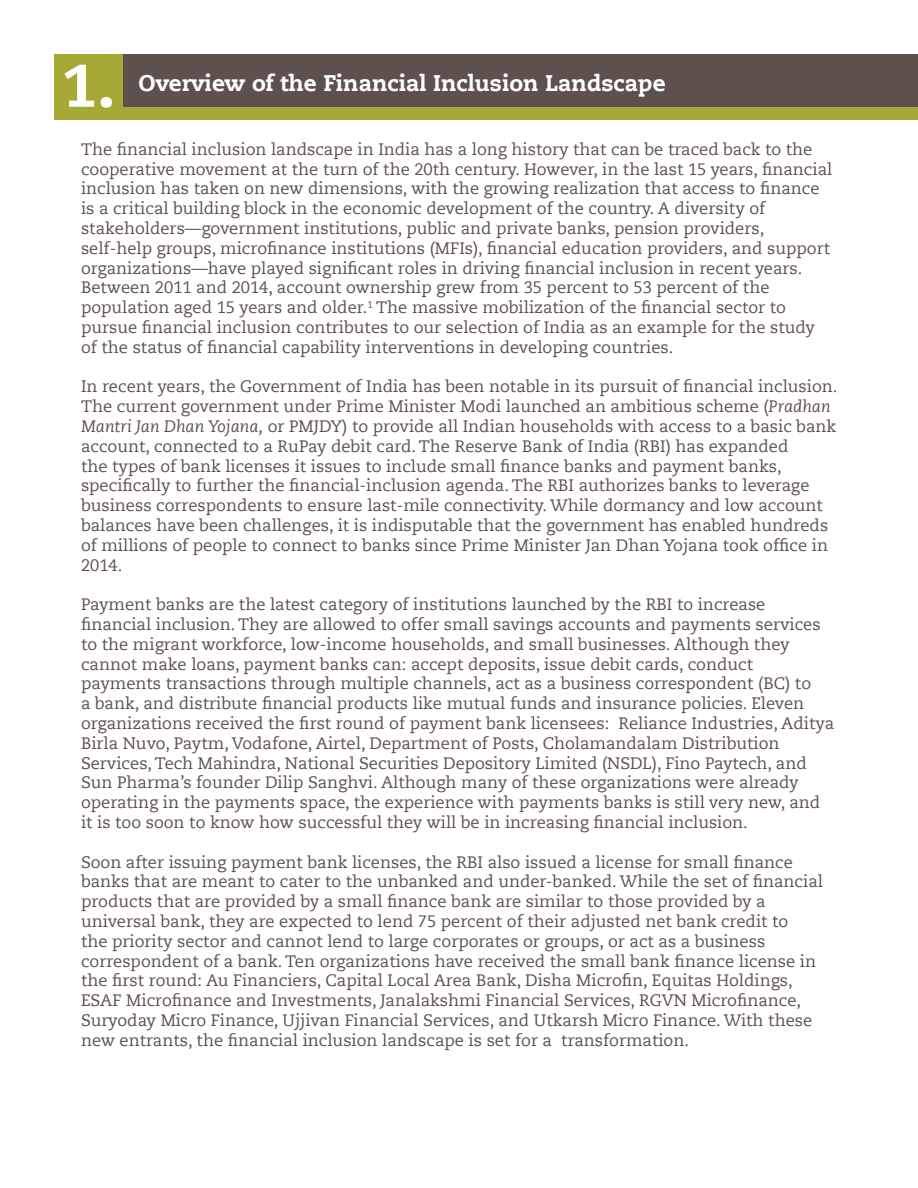
<style>
.page{position:relative;width:918px;height:1188px;background:#fff}
.page>*{position:absolute;margin:0;border:0;box-sizing:border-box;transform-origin:0 0}
.t1{font:800 60px "Caecilia Com 85";color:#fff}
.t2{font:800 22.5px "Caecilia Com 85";color:#fff}
.t3{font:16.5px/19.8px "Caecilia Com 55 Roman";color:#5e504d}
.s1{font-family:"Caecilia Com 56";font-style:italic}
</style>
<div class="page">
<div style="left:54px;top:54px;width:864px;height:65px;background:#5e504d"></div>
<div style="left:54px;top:107px;width:864px;height:13px;background:#a7a937"></div>
<div style="left:54px;top:54px;width:68px;height:65px;background:#a7a937"></div>
<p class="t1" style="left:62px;top:44px;width:55px">1.</p>
<p class="t2" style="left:139px;top:68px;width:529px">Overview of the Financial Inclusion Landscape</p>
<p class="t3" style="left:81px;top:139px;width:753px">The financial inclusion landscape in India has a long history that can be traced back to the cooperative movement at the turn of the 20th century. However, in the last 15 years, financial inclusion has taken on new dimensions, with the growing realization that access to finance is a critical building block in the economic development of the country. A diversity of</p>
<p class="t3" style="left:81px;top:218px;width:685px">stakeholders—government institutions, public and private banks, pension providers,</p>
<p class="t3" style="left:81px;top:238px;width:751px">self-help groups, microfinance institutions (MFIs), financial education providers, and support organizations—have played significant roles in driving financial inclusion in recent years.<br>Between 2011 and 2014, account ownership grew from 35 percent to 53 percent of the</p>
<p class="t3" style="left:81px;top:297px;width:707px">population aged 15 years and older.<sup>1</sup> The massive mobilization of the financial sector to</p>
<p class="t3" style="left:81px;top:317px;width:736px">pursue financial inclusion contributes to our selection of India as an example for the study</p>
<p class="t3" style="left:81px;top:337px;width:594px">of the status of financial capability interventions in developing countries.</p>
<p class="t3" style="left:81px;top:377px;width:758px">In recent years, the Government of India has been notable in its pursuit of financial inclusion.<br>The current government under Prime Minister Modi launched an ambitious scheme (<span class="s1">Pradhan Mantri Jan Dhan Yojana,</span> or PMJDY) to provide all Indian households with access to a basic bank account, connected to a RuPay debit card. The Reserve Bank of India (RBI) has expanded</p>
<p class="t3" style="left:81px;top:456px;width:749px">the types of bank licenses it issues to include small finance banks and payment banks, specifically to further the financial-inclusion agenda. The RBI authorizes banks to leverage business correspondents to ensure last-mile connectivity. While dormancy and low account balances have been challenges, it is indisputable that the government has enabled hundreds of millions of people to connect to banks since Prime Minister Jan Dhan Yojana took office in 2014.</p>
<p class="t3" style="left:81px;top:594px;width:686px">Payment banks are the latest category of institutions launched by the RBI to increase</p>
<p class="t3" style="left:81px;top:614px;width:741px">financial inclusion. They are allowed to offer small savings accounts and payments services to the migrant workforce, low-income households, and small businesses. Although they</p>
<p class="t3" style="left:81px;top:654px;width:674px">cannot make loans, payment banks can: accept deposits, issue debit cards, conduct</p>
<p class="t3" style="left:81px;top:674px;width:755px">payments transactions through multiple channels, act as a business correspondent (BC) to<br>a bank, and distribute financial products like mutual funds and insurance policies. Eleven organizations received the first round of payment bank licensees: Reliance Industries, Aditya Birla Nuvo, Paytm, Vodafone, Airtel, Department of Posts, Cholamandalam Distribution</p>
<p class="t3" style="left:81px;top:753px;width:727px">Services, Tech Mahindra, National Securities Depository Limited (NSDL), Fino Paytech, and<br>Sun Pharma’s founder Dilip Sanghvi. Although many of these organizations were already</p>
<p class="t3" style="left:81px;top:792px;width:741px">operating in the payments space, the experience with payments banks is still very new, and</p>
<p class="t3" style="left:81px;top:812px;width:668px">it is too soon to know how successful they will be in increasing financial inclusion.</p>
<p class="t3" style="left:81px;top:852px;width:744px">Soon after issuing payment bank licenses, the RBI also issued a license for small finance banks that are meant to cater to the unbanked and under-banked. While the set of financial products that are provided by a small finance bank are similar to those provided by a</p>
<p class="t3" style="left:81px;top:911px;width:709px">universal bank, they are expected to lend 75 percent of their adjusted net bank credit to</p>
<p class="t3" style="left:81px;top:931px;width:686px">the priority sector and cannot lend to large corporates or groups, or act as a business</p>
<p class="t3" style="left:81px;top:951px;width:737px">correspondent of a bank. Ten organizations have received the small bank finance license in the first round: Au Financiers, Capital Local Area Bank, Disha Microfin, Equitas Holdings,</p>
<p class="t3" style="left:81px;top:990px;width:733px">ESAF Microfinance and Investments, Janalakshmi Financial Services, RGVN Microfinance,<br>Suryoday Micro Finance, Ujjivan Financial Services, and Utkarsh Micro Finance. With these new entrants, the financial inclusion landscape is set for a transformation.</p>
</div>
